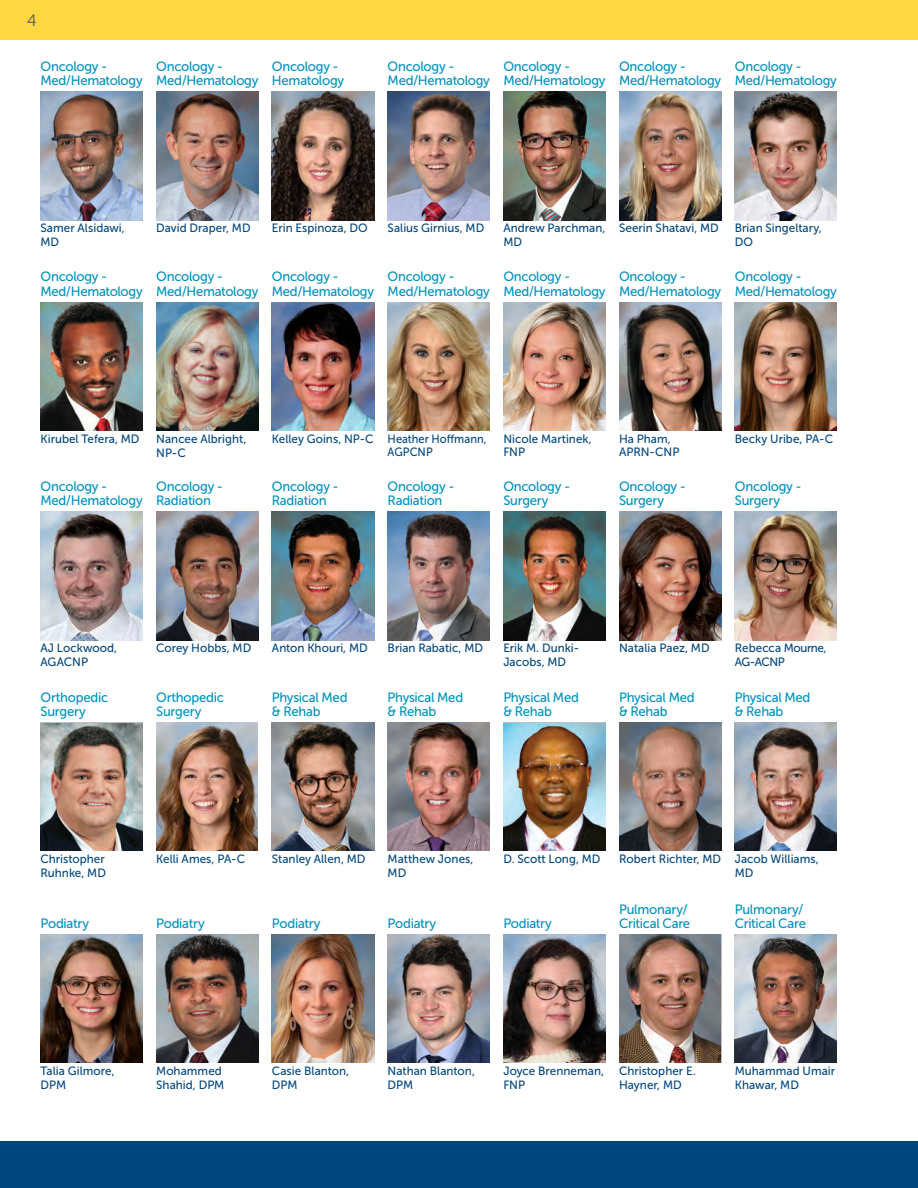
<style>
.page{position:relative;width:918px;height:1188px;background:#fff}
.page>*{position:absolute;margin:0;border:0;box-sizing:border-box;transform-origin:0 0}
.SPEC_PRIM_CARE_HEAD{font:16.5px "Museo Sans 300";color:#57585a}
.DOC-specialties{font:13.5px/14.2px "Museo Sans 500";letter-spacing:-.02em;color:#0092c0}
.CUTLINE-Name{font:12px/13.5px "Museo Sans 500";letter-spacing:.005em;color:#00467e}
.CUTLINE-Name-2{font:12px/13.5px "Museo Sans 500";letter-spacing:.005em;color:#00467e;scale:.92 1}
.CUTLINE-Name-3{font:12px/13.5px "Museo Sans 500";letter-spacing:-.035em;color:#00467e}
</style>
<div class="page">
<img style="left:272px;top:512px;width:102px;height:128px">
<img style="left:388px;top:512px;width:102px;height:128px">
<img style="left:619px;top:512px;width:102px;height:128px">
<img style="left:40px;top:302px;width:103px;height:129px">
<img style="left:272px;top:723px;width:102px;height:128px">
<img style="left:388px;top:723px;width:102px;height:128px">
<img style="left:503px;top:723px;width:103px;height:128px">
<img style="left:619px;top:723px;width:102px;height:128px">
<img style="left:619px;top:935px;width:101px;height:128px">
<img style="left:503px;top:512px;width:103px;height:128px">
<img style="left:156px;top:723px;width:102px;height:128px">
<img style="left:40px;top:723px;width:103px;height:128px">
<img style="left:735px;top:512px;width:102px;height:128px">
<img style="left:156px;top:512px;width:102px;height:128px">
<img style="left:735px;top:723px;width:102px;height:128px">
<img style="left:156px;top:935px;width:102px;height:128px">
<img style="left:272px;top:935px;width:102px;height:128px">
<img style="left:735px;top:92px;width:102px;height:128px">
<img style="left:156px;top:92px;width:102px;height:128px">
<img style="left:272px;top:92px;width:102px;height:128px">
<img style="left:388px;top:92px;width:102px;height:128px">
<img style="left:503px;top:92px;width:103px;height:128px">
<img style="left:619px;top:92px;width:102px;height:128px">
<img style="left:735px;top:935px;width:102px;height:128px">
<img style="left:388px;top:935px;width:102px;height:128px">
<img style="left:40px;top:92px;width:103px;height:128px">
<div style="left:0;top:1141px;width:918px;height:47px;background:#00467e"></div>
<div style="left:0;top:0;width:918px;height:40px;background:#ffd743"></div>
<img style="left:619px;top:302px;width:102px;height:129px">
<img style="left:388px;top:302px;width:102px;height:129px">
<img style="left:503px;top:302px;width:103px;height:129px">
<img style="left:272px;top:302px;width:102px;height:129px">
<img style="left:735px;top:302px;width:102px;height:129px">
<img style="left:156px;top:302px;width:102px;height:129px">
<img style="left:40px;top:512px;width:103px;height:128px">
<img style="left:503px;top:935px;width:103px;height:128px">
<img style="left:40px;top:935px;width:103px;height:128px">
<p class="SPEC_PRIM_CARE_HEAD" style="left:27px;top:11px;width:11px">4</p>
<p class="DOC-specialties" style="left:40px;top:59px;width:104px">Oncology -<br>Med/Hematology</p>
<p class="DOC-specialties" style="left:156px;top:59px;width:104px">Oncology -<br>Med/Hematology</p>
<p class="DOC-specialties" style="left:272px;top:59px;width:74px">Oncology -<br>Hematology</p>
<p class="DOC-specialties" style="left:388px;top:59px;width:104px">Oncology -<br>Med/Hematology</p>
<p class="DOC-specialties" style="left:503px;top:59px;width:104px">Oncology -<br>Med/Hematology</p>
<p class="DOC-specialties" style="left:619px;top:59px;width:104px">Oncology -<br>Med/Hematology</p>
<p class="DOC-specialties" style="left:735px;top:59px;width:104px">Oncology -<br>Med/Hematology</p>
<p class="CUTLINE-Name" style="left:40px;top:221px;width:86px">Samer Alsidawi,<br>MD</p>
<p class="DOC-specialties" style="left:40px;top:270px;width:104px">Oncology -<br>Med/Hematology</p>
<p class="CUTLINE-Name" style="left:156px;top:221px;width:96px">David Draper, MD</p>
<p class="DOC-specialties" style="left:156px;top:270px;width:104px">Oncology -<br>Med/Hematology</p>
<p class="CUTLINE-Name" style="left:272px;top:221px;width:97px">Erin Espinoza, DO</p>
<p class="CUTLINE-Name" style="left:388px;top:221px;width:98px">Salius Girnius, MD</p>
<p class="CUTLINE-Name" style="left:503px;top:221px;width:104px">Andrew Parchman,<br>MD</p>
<p class="CUTLINE-Name" style="left:619px;top:222px;width:101px">Seerin Shatavi, MD</p>
<p class="CUTLINE-Name" style="left:735px;top:221px;width:89px">Brian Singeltary,<br>DO</p>
<p class="DOC-specialties" style="left:272px;top:270px;width:104px">Oncology -<br>Med/Hematology</p>
<p class="DOC-specialties" style="left:388px;top:270px;width:104px">Oncology -<br>Med/Hematology</p>
<p class="DOC-specialties" style="left:503px;top:270px;width:104px">Oncology -<br>Med/Hematology</p>
<p class="DOC-specialties" style="left:619px;top:270px;width:104px">Oncology -<br>Med/Hematology</p>
<p class="DOC-specialties" style="left:735px;top:270px;width:104px">Oncology -<br>Med/Hematology</p>
<p class="CUTLINE-Name" style="left:40px;top:432px;width:100px">Kirubel Tefera, MD</p>
<p class="DOC-specialties" style="left:40px;top:479px;width:104px">Oncology -<br>Med/Hematology</p>
<p class="CUTLINE-Name" style="left:156px;top:432px;width:92px">Nancee Albright,<br>NP-C</p>
<p class="DOC-specialties" style="left:156px;top:479px;width:68px">Oncology -<br>Radiation</p>
<p class="CUTLINE-Name" style="left:272px;top:432px;width:103px">Kelley Goins, NP-C</p>
<p class="DOC-specialties" style="left:272px;top:479px;width:68px">Oncology -<br>Radiation</p>
<p class="CUTLINE-Name-2" style="left:388px;top:432px;width:109px">Heather Hoffmann,<br>AGPCNP</p>
<p class="DOC-specialties" style="left:388px;top:479px;width:68px">Oncology -<br>Radiation</p>
<p class="CUTLINE-Name" style="left:503px;top:432px;width:90px">Nicole Martinek,<br>FNP</p>
<p class="DOC-specialties" style="left:503px;top:479px;width:68px">Oncology -<br>Surgery</p>
<p class="CUTLINE-Name" style="left:619px;top:432px;width:62px">Ha Pham,<br>APRN-CNP</p>
<p class="DOC-specialties" style="left:619px;top:479px;width:68px">Oncology -<br>Surgery</p>
<p class="CUTLINE-Name" style="left:735px;top:432px;width:100px">Becky Uribe, PA-C</p>
<p class="DOC-specialties" style="left:735px;top:479px;width:68px">Oncology -<br>Surgery</p>
<p class="CUTLINE-Name" style="left:40px;top:642px;width:78px">AJ Lockwood,<br>AGACNP</p>
<p class="DOC-specialties" style="left:40px;top:690px;width:69px">Orthopedic<br>Surgery</p>
<p class="CUTLINE-Name" style="left:156px;top:642px;width:97px">Corey Hobbs, MD</p>
<p class="DOC-specialties" style="left:156px;top:690px;width:69px">Orthopedic<br>Surgery</p>
<p class="CUTLINE-Name" style="left:272px;top:642px;width:97px">Anton Khouri, MD</p>
<p class="DOC-specialties" style="left:272px;top:690px;width:77px">Physical Med &amp; Rehab</p>
<p class="CUTLINE-Name" style="left:388px;top:642px;width:97px">Brian Rabatic, MD</p>
<p class="DOC-specialties" style="left:388px;top:690px;width:77px">Physical Med &amp; Rehab</p>
<p class="CUTLINE-Name" style="left:503px;top:642px;width:75px">Erik M. Dunki‑<br>Jacobs, MD</p>
<p class="DOC-specialties" style="left:503px;top:690px;width:77px">Physical Med &amp; Rehab</p>
<p class="CUTLINE-Name" style="left:619px;top:642px;width:92px">Natalia Paez, MD</p>
<p class="DOC-specialties" style="left:619px;top:690px;width:77px">Physical Med &amp; Rehab</p>
<p class="CUTLINE-Name-3" style="left:735px;top:642px;width:93px">Rebecca Mourne,<br>AG-ACNP</p>
<p class="DOC-specialties" style="left:735px;top:690px;width:77px">Physical Med &amp; Rehab</p>
<p class="CUTLINE-Name" style="left:40px;top:852px;width:67px">Christopher<br>Ruhnke, MD</p>
<p class="DOC-specialties" style="left:40px;top:916px;width:50px">Podiatry</p>
<p class="CUTLINE-Name" style="left:156px;top:852px;width:90px">Kelli Ames, PA-C</p>
<p class="DOC-specialties" style="left:156px;top:916px;width:50px">Podiatry</p>
<p class="CUTLINE-Name" style="left:272px;top:852px;width:95px">Stanley Allen, MD</p>
<p class="DOC-specialties" style="left:272px;top:916px;width:50px">Podiatry</p>
<p class="CUTLINE-Name" style="left:388px;top:852px;width:87px">Matthew Jones,<br>MD</p>
<p class="DOC-specialties" style="left:388px;top:916px;width:50px">Podiatry</p>
<p class="CUTLINE-Name" style="left:503px;top:852px;width:99px">D. Scott Long, MD</p>
<p class="DOC-specialties" style="left:503px;top:916px;width:50px">Podiatry</p>
<p class="CUTLINE-Name" style="left:619px;top:852px;width:104px">Robert Richter, MD</p>
<p class="DOC-specialties" style="left:619px;top:902px;width:73px">Pulmonary/<br>Critical Care</p>
<p class="CUTLINE-Name" style="left:735px;top:852px;width:86px">Jacob Williams,<br>MD</p>
<p class="DOC-specialties" style="left:735px;top:902px;width:73px">Pulmonary/<br>Critical Care</p>
<p class="CUTLINE-Name" style="left:40px;top:1064px;width:76px">Talia Gilmore,<br>DPM</p>
<p class="CUTLINE-Name" style="left:156px;top:1064px;width:70px">Mohammed<br>Shahid, DPM</p>
<p class="CUTLINE-Name" style="left:272px;top:1064px;width:79px">Casie Blanton,<br>DPM</p>
<p class="CUTLINE-Name" style="left:388px;top:1064px;width:89px">Nathan Blanton,<br>DPM</p>
<p class="CUTLINE-Name" style="left:503px;top:1064px;width:102px">Joyce Brenneman,<br>FNP</p>
<p class="CUTLINE-Name" style="left:619px;top:1064px;width:78px">Christopher E.<br>Hayner, MD</p>
<p class="CUTLINE-Name" style="left:735px;top:1064px;width:102px">Muhammad Umair<br>Khawar, MD</p>
</div>
